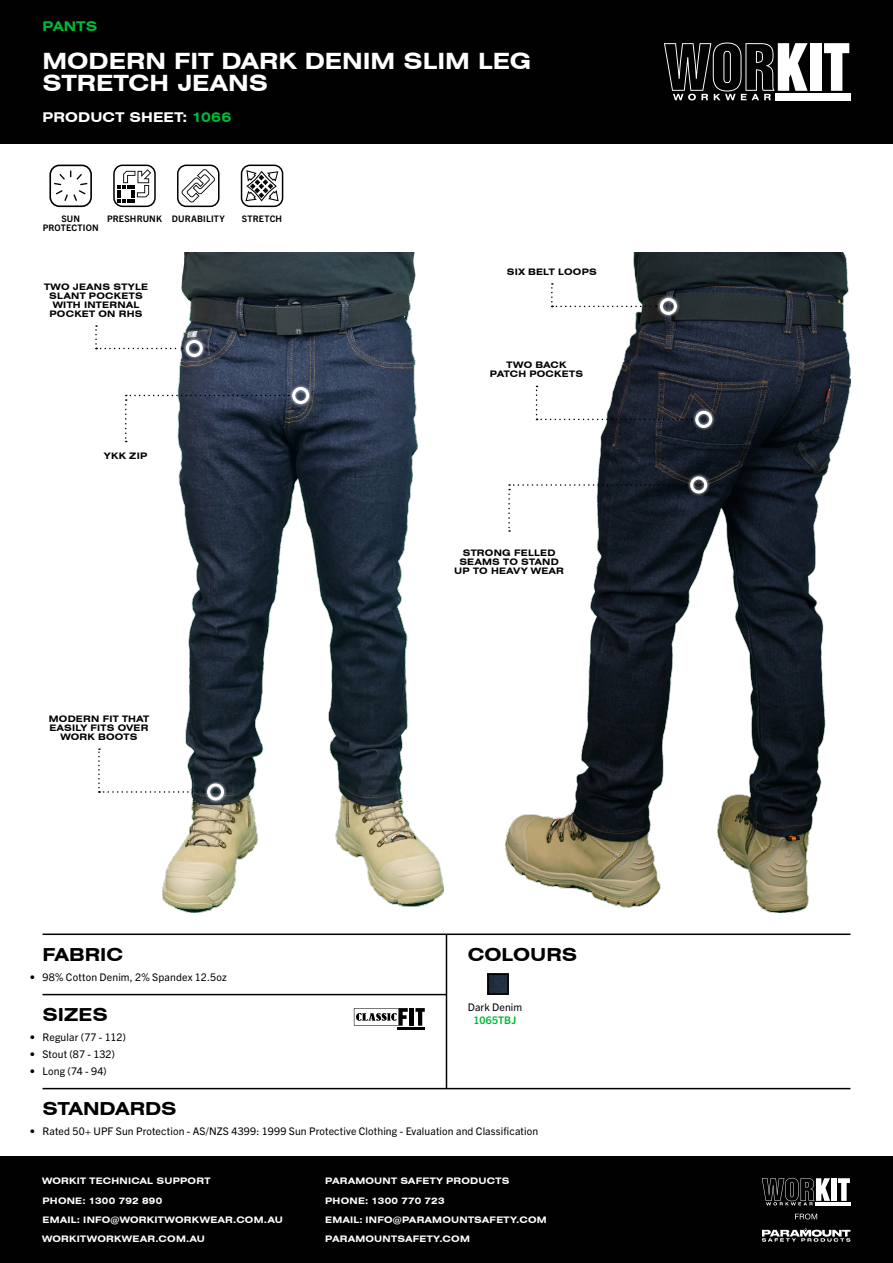
<style>
.page{position:relative;width:893px;height:1263px;background:#fff}
.page>*{position:absolute;margin:0;border:0;box-sizing:border-box;transform-origin:0 0}
.t1{font:700 expanded 22.5px/22.5px "Swiss 721 BT";color:#fff}
.t2{font:700 expanded 18px "Swiss 721 BT";color:#010101}
.t3{font:700 expanded 13.5px "Swiss 721 BT";letter-spacing:.01em;color:#fff}
.t4{font:700 expanded 13.5px "Swiss 721 BT";letter-spacing:.015em;color:#00b838}
.t5{font:10.5px/12.6px "Trade Gothic Next LT Pro";letter-spacing:.01em;color:#010101;text-align:center}
.t6{font:700 expanded 9px/19px "Swiss 721 BT";letter-spacing:.025em;color:#fff}
.t7{font:700 expanded 9px/9px "Swiss 721 BT";letter-spacing:.03em;color:#010101;text-align:center}
.t8{font:700 9px/9px "Trade Gothic Next LT Pro";letter-spacing:.015em;color:#010101;text-align:center}
.s1{color:#00b838}
.s2{font-weight:700;color:#00b838}
</style>
<div class="page">
<div style="left:0;top:0;width:893px;height:143px;background:#010101"></div>
<div style="left:810px;top:43px;width:11px;height:48px;background:#fff"></div>
<svg style="left:824px;top:43px;width:25px;height:48px"></svg>
<div style="left:775px;top:93px;width:75px;height:8px;background:#fff"></div>
<svg style="left:664px;top:43px;width:144px;height:57px"></svg>
<div style="left:0;top:1157px;width:893px;height:106px;background:#010101"></div>
<div style="left:831px;top:1178px;width:6px;height:23px;background:#fff"></div>
<svg style="left:838px;top:1178px;width:12px;height:23px"></svg>
<hr style="left:815px;top:1202px;width:35px;height:3px;background:#fff">
<svg style="left:762px;top:1178px;width:68px;height:27px"></svg>
<svg style="left:795px;top:1213px;width:22px;height:6px"></svg>
<svg style="left:762px;top:1227px;width:88px;height:15px"></svg>
<div style="left:49px;top:165px;width:43px;height:42px;border:2px solid #010101;border-radius:9px"></div>
<svg style="left:54px;top:171px;width:33px;height:30px"></svg>
<hr style="left:43px;top:1088px;width:807px;height:1px;background:#010101">
<hr style="left:43px;top:994px;width:403px;height:1px;background:#010101">
<hr style="left:43px;top:933px;width:807px;height:2px;background:#010101">
<hr style="left:446px;top:934px;width:1px;height:154px;background:#010101">
<div style="left:409px;top:1008px;width:5px;height:18px;background:#010101"></div>
<svg style="left:415px;top:1008px;width:10px;height:18px"></svg>
<hr style="left:397px;top:1027px;width:28px;height:2px;background:#010101">
<svg style="left:354px;top:1008px;width:54px;height:18px"></svg>
<img style="left:490px;top:976px;width:16px;height:16px">
<div style="left:487px;top:973px;width:22px;height:22px;border:2px solid #010101"></div>
<svg style="left:114px;top:165px;width:41px;height:41px"></svg>
<div style="left:113px;top:165px;width:43px;height:42px;border:2px solid #010101;border-radius:9px"></div>
<svg style="left:118px;top:169px;width:33px;height:33px"></svg>
<div style="left:177px;top:165px;width:43px;height:42px;border:2px solid #010101;border-radius:9px"></div>
<svg style="left:182px;top:169px;width:33px;height:33px"></svg>
<div style="left:241px;top:165px;width:42px;height:42px;border:2px solid #010101;border-radius:9px"></div>
<svg style="left:245px;top:170px;width:34px;height:31px"></svg>
<img style="left:163px;top:252px;width:281px;height:660px">
<img style="left:506px;top:252px;width:344px;height:660px">
<div style="left:183px;top:336px;width:23px;height:24px;background:#fff;opacity:.85"></div>
<div style="left:186px;top:340px;width:17px;height:17px;border:3px solid #fff;border-radius:50%"></div>
<svg style="left:95px;top:325px;width:88px;height:24px"></svg>
<div style="left:289px;top:384px;width:24px;height:23px;background:#fff;opacity:.85"></div>
<div style="left:292px;top:387px;width:17px;height:17px;border:3px solid #fff;border-radius:50%"></div>
<svg style="left:125px;top:395px;width:164px;height:47px"></svg>
<div style="left:657px;top:294px;width:23px;height:24px;background:#fff;opacity:.85"></div>
<div style="left:660px;top:298px;width:17px;height:17px;border:3px solid #fff;border-radius:50%"></div>
<svg style="left:551px;top:283px;width:106px;height:24px"></svg>
<div style="left:692px;top:407px;width:24px;height:24px;background:#fff;opacity:.85"></div>
<div style="left:695px;top:411px;width:17px;height:17px;border:3px solid #fff;border-radius:50%"></div>
<svg style="left:536px;top:386px;width:156px;height:34px"></svg>
<div style="left:687px;top:473px;width:24px;height:24px;background:#fff;opacity:.85"></div>
<div style="left:690px;top:476px;width:17px;height:17px;border:3px solid #fff;border-radius:50%"></div>
<svg style="left:508px;top:484px;width:179px;height:48px"></svg>
<div style="left:204px;top:780px;width:24px;height:24px;background:#fff;opacity:.85"></div>
<div style="left:207px;top:783px;width:17px;height:17px;border:3px solid #fff;border-radius:50%"></div>
<svg style="left:98px;top:748px;width:106px;height:45px"></svg>
<p class="t4" style="left:43px;top:18px;width:56px">PANTS</p>
<p class="t1" style="left:43px;top:49px;width:490px">MODERN FIT DARK DENIM SLIM LEG<br>STRETCH JEANS</p>
<p class="t3" style="left:43px;top:109px;width:190px">PRODUCT SHEET: <span class="s1">1066</span></p>
<p class="t8" style="left:43px;top:214px;width:57px">SUN<br>PROTECTION</p>
<p class="t8" style="left:107px;top:214px;width:56px">PRESHRUNK</p>
<p class="t8" style="left:172px;top:214px;width:55px">DURABILITY</p>
<p class="t8" style="left:242px;top:214px;width:42px">STRETCH</p>
<p class="t7" style="left:44px;top:282px;width:106px">TWO JEANS STYLE<br>SLANT POCKETS<br>WITH INTERNAL<br>POCKET ON RHS</p>
<p class="t7" style="left:104px;top:451px;width:45px">YKK ZIP</p>
<p class="t7" style="left:49px;top:714px;width:102px">MODERN FIT THAT<br>EASILY FITS OVER<br>WORK BOOTS</p>
<p class="t7" style="left:507px;top:267px;width:91px">SIX BELT LOOPS</p>
<p class="t7" style="left:490px;top:360px;width:95px">TWO BACK<br>PATCH POCKETS</p>
<p class="t7" style="left:454px;top:548px;width:111px">STRONG FELLED<br>SEAMS TO STAND<br>UP TO HEAVY WEAR</p>
<p class="t2" style="left:43px;top:943px;width:82px">FABRIC</p>
<p class="t2" style="left:468px;top:943px;width:111px">COLOURS</p>
<p class="t5" style="left:30px;top:970px;width:199px">• 98% Cotton Denim, 2% Spandex 12.5oz</p>
<p class="t2" style="left:43px;top:1004px;width:67px">SIZES</p>
<p class="t5" style="left:468px;top:1000px;width:56px">Dark Denim<br><span class="s2">1065TBJ</span></p>
<p class="t5" style="left:30px;top:1030px;width:98px">• Regular (77 - 112)</p>
<p class="t5" style="left:30px;top:1047px;width:87px">• Stout (87 - 132)</p>
<p class="t5" style="left:30px;top:1064px;width:78px">• Long (74 - 94)</p>
<p class="t2" style="left:43px;top:1098px;width:136px">STANDARDS</p>
<p class="t5" style="left:30px;top:1124px;width:510px">• Rated 50+ UPF Sun Protection - AS/NZS 4399: 1999 Sun Protective Clothing - Evaluation and Classification</p>
<p class="t6" style="left:42px;top:1172px;width:242px">WORKIT TECHNICAL SUPPORT<br>PHONE: 1300 792 890<br>EMAIL: INFO@WORKITWORKWEAR.COM.AU<br>WORKITWORKWEAR.COM.AU</p>
<p class="t6" style="left:325px;top:1172px;width:223px">PARAMOUNT SAFETY PRODUCTS<br>PHONE: 1300 770 723<br>EMAIL: INFO@PARAMOUNTSAFETY.COM<br>PARAMOUNTSAFETY.COM</p>
</div>
